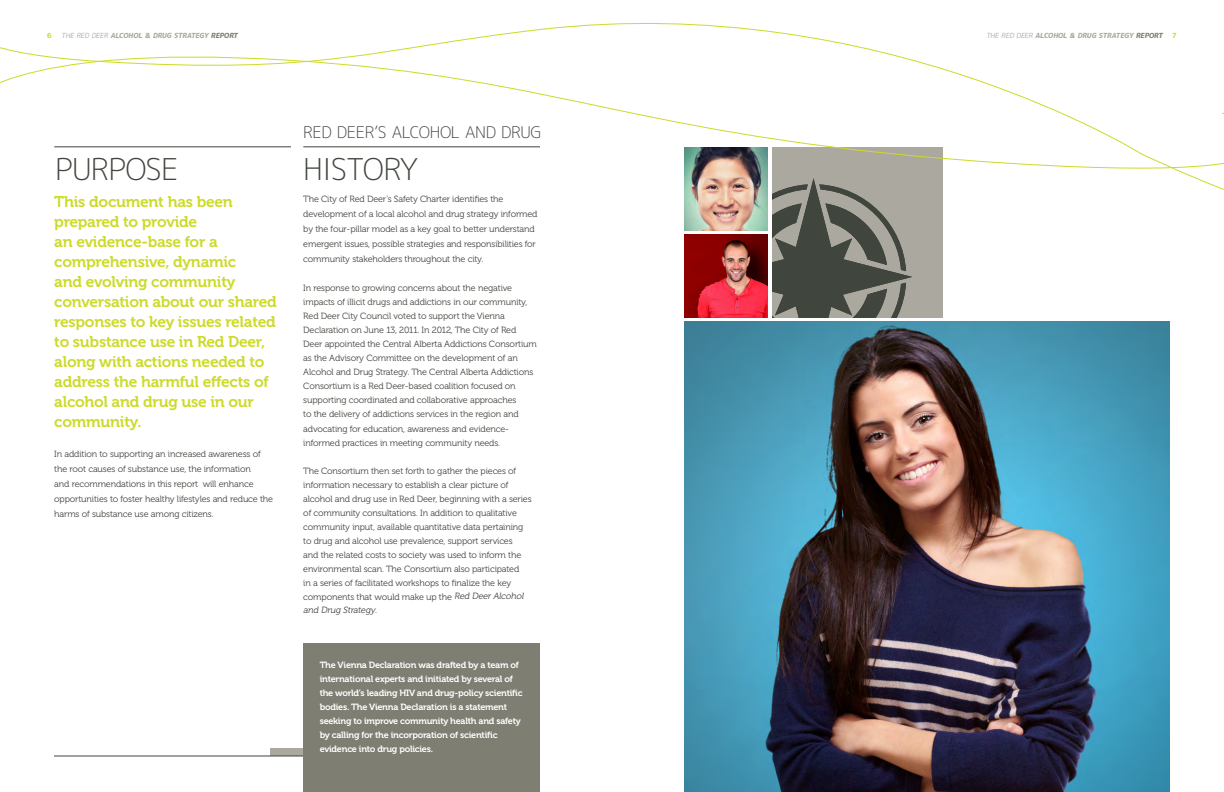
<style>
.page{position:relative;width:1224px;height:792px;background:#fff}
.page>*{position:absolute;margin:0;border:0;box-sizing:border-box;transform-origin:0 0}
.t1{font:30px "mplus 1 c light";letter-spacing:-.025em;color:#40453d}
.t2{font:16px "mplus 1 c light";letter-spacing:-.025em;color:#40453d}
.Body_Copy{font:15.5px/20px "Museo 700";letter-spacing:-.015em;color:#ccdb29}
.Body_Copy-2{font:9px/14px "Museo 300";letter-spacing:-.015em;color:#40453d}
.t3{font:9px/14px "Museo 700";letter-spacing:-.025em;color:#fff}
.t4{font:italic 7px "mplus 1 c heavy";color:#aba99f}
.t5{font:7px "mplus 1 c heavy";color:#ccdb29}
.s1{font-family:"mplus 1 c regular"}
.s2{color:#7e7e72}
.s3{font-style:normal;color:#ccdb29}
.s4{font-style:italic}
</style>
<div class="page">
<div style="left:271px;top:748px;width:53px;height:8px;background:#aba99f"></div>
<hr style="left:54px;top:756px;width:486px;height:1px;background:#40453d">
<div style="left:303px;top:643px;width:237px;height:149px;background:#7e7e72"></div>
<img style="left:684px;top:321px;width:486px;height:471px">
<img style="left:684px;top:234px;width:84px;height:84px">
<img style="left:684px;top:225px;width:84px;height:6px">
<div style="left:772px;top:147px;width:171px;height:171px;background:#aba99f"></div>
<svg style="left:772px;top:225px;width:140px;height:93px"></svg>
<svg style="left:439px;top:22px;width:785px;height:203px"></svg>
<svg style="left:0;top:43px;width:1224px;height:145px"></svg>
<p class="t5" style="left:47px;top:32px;width:6px">6</p>
<p class="t4" style="left:61px;top:32px;width:180px"><span class="s1">THE RED DEER</span> ALCOHOL &amp; DRUG STRATEGY <span class="s2">REPORT</span></p>
<p class="t4" style="left:986px;top:32px;width:192px"><span class="s1">THE RED DEER</span> ALCOHOL &amp; DRUG STRATEGY <span class="s2">REPORT</span> <span class="s3">7</span></p>
<p class="t2" style="left:303px;top:124px;width:240px">RED DEER’S ALCOHOL AND DRUG</p>
<p class="t1" style="left:55px;top:154px;width:125px">PURPOSE</p>
<p class="t1" style="left:303px;top:154px;width:117px">HISTORY</p>
<p class="Body_Copy" style="left:54px;top:192px;width:224px">This document has been prepared to provide<br>an evidence-base for a comprehensive, dynamic<br>and evolving community conversation about our shared responses to key issues related to substance use in Red Deer, along with actions needed to address the harmful effects of alcohol and drug use in our community.</p>
<p class="Body_Copy-2" style="left:54px;top:447px;width:220px;line-height:15px">In addition to supporting an increased awareness of the root causes of substance use, the information<br>and recommendations in this report will enhance opportunities to foster healthy lifestyles and reduce the harms of substance use among citizens.</p>
<p class="Body_Copy-2" style="left:303px;top:192px;width:236px;line-height:15px">The City of Red Deer’s Safety Charter identifies the development of a local alcohol and drug strategy informed by the four-pillar model as a key goal to better understand emergent issues, possible strategies and responsibilities for community stakeholders throughout the city.</p>
<p class="Body_Copy-2" style="left:303px;top:282px;width:235px">In response to growing concerns about the negative impacts of illicit drugs and addictions in our community, Red Deer City Council voted to support the Vienna Declaration on June 13, 2011. In 2012, The City of Red Deer appointed the Central Alberta Addictions Consortium as the Advisory Committee on the development of an Alcohol and Drug Strategy. The Central Alberta Addictions Consortium is a Red Deer-based coalition focused on supporting coordinated and collaborative approaches<br>to the delivery of addictions services in the region and advocating for education, awareness and evidence&shy;informed practices in meeting community needs.</p>
<p class="Body_Copy-2" style="left:303px;top:464px;width:230px">The Consortium then set forth to gather the pieces of information necessary to establish a clear picture of alcohol and drug use in Red Deer, beginning with a series of community consultations. In addition to qualitative community input, available quantitative data pertaining to drug and alcohol use prevalence, support services<br>and the related costs to society was used to inform the environmental scan. The Consortium also participated<br>in a series of facilitated workshops to finalize the key components that would make up the <span class="s4">Red DeerAlcohol and Drug Strategy</span>.</p>
<p class="t3" style="left:320px;top:658px;width:204px">The Vienna Declaration was drafted by a team of international experts and initiated by several of the world’s leading HIV and drug-policy scientific bodies. The Vienna Declaration is a statement seeking to improve community health and safety by calling for the incorporation of scientific evidence into drug policies.</p>
</div>
